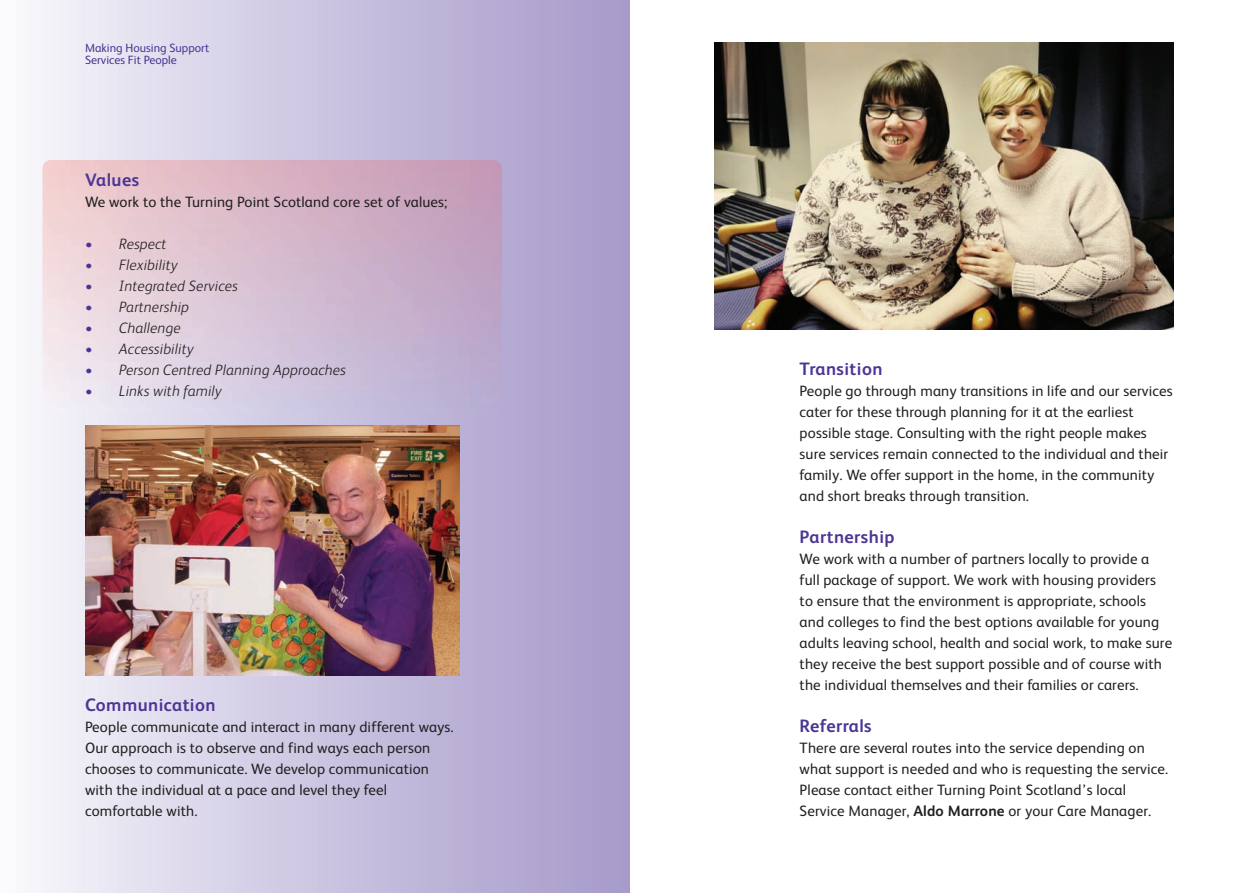
<style>
.page{position:relative;width:1259px;height:893px;background:#fff}
.page>*{position:absolute;margin:0;border:0;box-sizing:border-box;transform-origin:0 0}
.t1{font:700 18px "FS Albert";letter-spacing:.025em;color:#4d3595}
.t2{font:15px/21px "FS Albert";letter-spacing:.01em;color:#231f20}
.t3{font:italic 300 15px "FS Albert";letter-spacing:.01em;color:#231f20}
.t4{font:12px/12px "FS Albert";color:#4d3595}
.s1{font-weight:700;font-style:normal;color:#4d3595}
.s2{font-weight:700}
</style>
<div class="page">
<div style="left:0;top:0;width:629px;height:893px;background:linear-gradient(to right,#f8f8fc,#a497c9)"></div>
<img style="left:714px;top:43px;width:460px;height:287px">
<img style="left:43px;top:160px;width:459px;height:253px">
<img style="left:85px;top:426px;width:374px;height:249px">
<p class="t4" style="left:85px;top:43px;width:126px">Making Housing Support<br>Services Fit People</p>
<p class="t1" style="left:85px;top:174px;width:56px">Values</p>
<p class="t2" style="left:85px;top:193px;width:364px">We work to the Turning Point Scotland core set of values;</p>
<p class="t3" style="left:85px;top:239px;width:83px"><span class="s1">•</span> Respect</p>
<p class="t3" style="left:85px;top:260px;width:94px"><span class="s1">•</span> Flexibility</p>
<p class="t3" style="left:85px;top:281px;width:154px"><span class="s1">•</span> Integrated Services</p>
<p class="t3" style="left:85px;top:302px;width:106px"><span class="s1">•</span> Partnership</p>
<p class="t3" style="left:85px;top:323px;width:97px"><span class="s1">•</span> Challenge</p>
<p class="t3" style="left:85px;top:344px;width:110px"><span class="s1">•</span> Accessibility</p>
<p class="t3" style="left:85px;top:365px;width:262px"><span class="s1">•</span> Person Centred Planning Approaches</p>
<p class="t3" style="left:85px;top:386px;width:138px"><span class="s1">•</span> Links with family</p>
<p class="t1" style="left:85px;top:699px;width:132px">Communication</p>
<p class="t2" style="left:85px;top:718px;width:370px">People communicate and interact in many different ways.<br>Our approach is to observe and find ways each person chooses to communicate. We develop communication with the individual at a pace and level they feel comfortable with.</p>
<p class="t1" style="left:799px;top:363px;width:84px">Transition</p>
<p class="t2" style="left:799px;top:382px;width:375px">People go through many transitions in life and our services cater for these through planning for it at the earliest possible stage. Consulting with the right people makes sure services remain connected to the individual and their family. We offer support in the home, in the community and short breaks through transition.</p>
<p class="t1" style="left:799px;top:531px;width:96px">Partnership</p>
<p class="t2" style="left:799px;top:550px;width:374px">We work with a number of partners locally to provide a full package of support. We work with housing providers to ensure that the environment is appropriate, schools and colleges to find the best options available for young adults leaving school, health and social work, to make sure they receive the best support possible and of course with the individual themselves and their families or carers.</p>
<p class="t1" style="left:799px;top:720px;width:74px">Referrals</p>
<p class="t2" style="left:799px;top:739px;width:370px">There are several routes into the service depending on what support is needed and who is requesting the service.<br>Please contact either Turning Point Scotland’s local Service Manager, <span class="s2">Aldo Marrone</span> or your Care Manager.</p>
</div>
